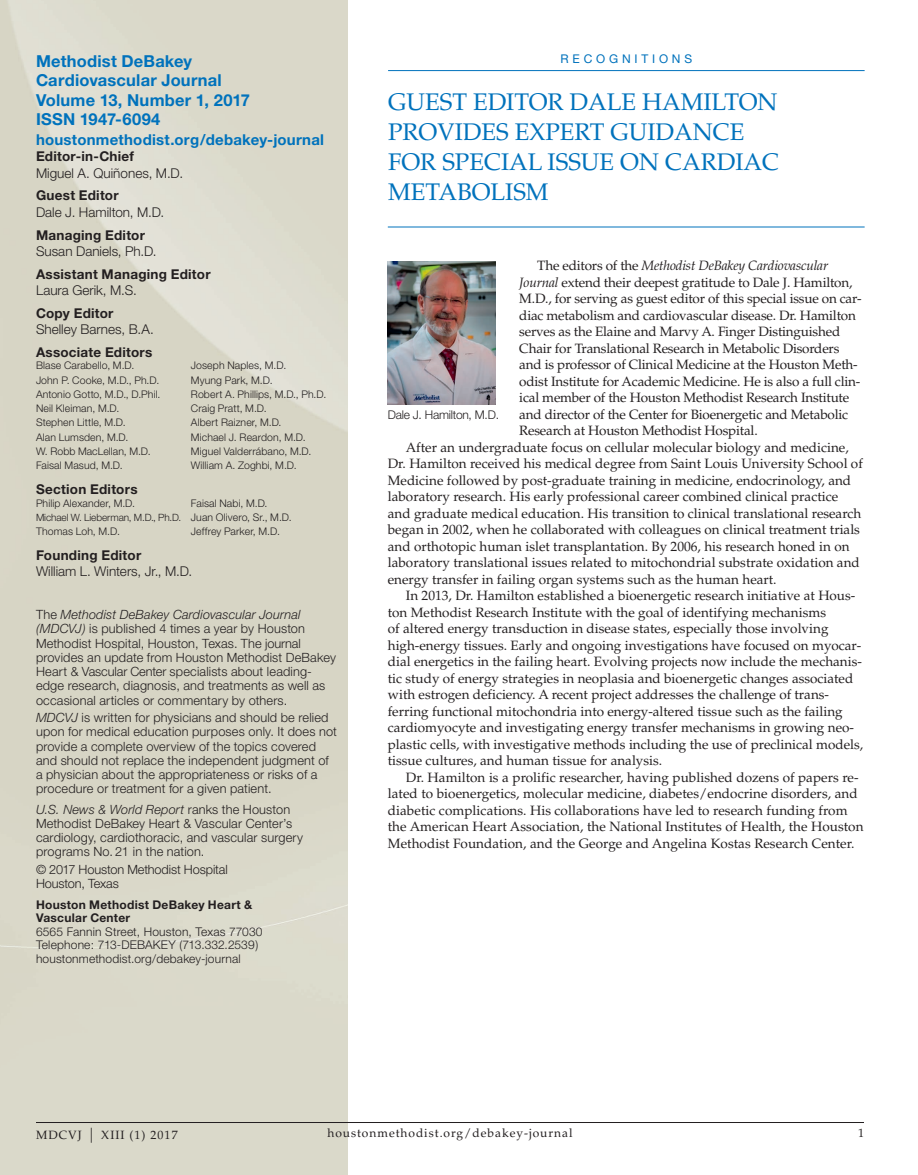
<style>
.page{position:relative;width:918px;height:1175px;background:#fff}
.page>*{position:absolute;margin:0;border:0;box-sizing:border-box;transform-origin:0 0}
.t1{font:24px/30px "Palatino";color:#0072bc}
.t2{font:700 16.5px/19.5px "Helvetica Neue";letter-spacing:.01em;color:#0072bc}
.t3{font:700 15px "Helvetica Neue";letter-spacing:.015em;color:#0072bc}
.t4{font:13.5px "Palatino";color:#231f20}
.t5{font:700 13.5px "Helvetica Neue";letter-spacing:.02em;color:#231f20}
.t6{font:300 13.5px "Helvetica Neue";color:#231f20}
.t7{font:italic 13.5px "Palatino";letter-spacing:-.015em;color:#231f20}
.t8{font:300 12.75px/14.2px "Helvetica Neue";letter-spacing:.01em;color:#231f20}
.t9{font:300 12.75px/14.2px "Helvetica Neue";letter-spacing:-.01em;color:#231f20}
.t10{font:300 12px/13.5px "Helvetica Neue";letter-spacing:.015em;color:#231f20}
.t11{font:12px "Palatino";letter-spacing:.08em;color:#231f20}
.t12{font:700 12px/13.5px "Helvetica Neue";letter-spacing:.02em;color:#231f20}
.t13{font:300 12px "Helvetica Neue";letter-spacing:-.02em;color:#231f20}
.t14{font:12px "Helvetica Neue";letter-spacing:.32em;color:#0072bc}
.t15{font:300 10.5px/14.2px "Helvetica Neue";letter-spacing:.01em;color:#231f20}
.t16{font:300 10.05px "Helvetica Neue";letter-spacing:-.01em;color:#231f20}
.s1{font-style:italic}
.s2{font-style:normal}
.s3{font-weight:300;font-size:15px}
</style>
<div class="page">
<hr style="left:36px;top:1122px;width:828px;height:1px;background:#231f20">
<hr style="left:388px;top:70px;width:477px;height:1px;background:#0072bc">
<hr style="left:388px;top:227px;width:477px;height:1px;background:#0072bc">
<img style="left:388px;top:262px;width:107px;height:142px">
<p class="t2" style="left:36px;top:51px;width:215px">Methodist DeBakey<br>Cardiovascular Journal<br>Volume 13, Number 1, 2017<br>ISSN 1947-6094</p>
<p class="t3" style="left:36px;top:130px;width:290px">houstonmethodist.org/debakey-journal</p>
<p class="t5" style="left:36px;top:148px;width:100px">Editor-in-Chief</p>
<p class="t6" style="left:36px;top:165px;width:149px">Miguel A. Quiñones, M.D.</p>
<p class="t5" style="left:36px;top:187px;width:84px">Guest Editor</p>
<p class="t6" style="left:36px;top:204px;width:130px">Dale J. Hamilton, M.D.</p>
<p class="t5" style="left:36px;top:226px;width:110px">Managing Editor</p>
<p class="t6" style="left:36px;top:243px;width:122px">Susan Daniels, Ph.D.</p>
<p class="t5" style="left:36px;top:265px;width:176px">Assistant Managing Editor</p>
<p class="t6" style="left:36px;top:282px;width:102px">Laura Gerik, M.S.</p>
<p class="t5" style="left:36px;top:304px;width:79px">Copy Editor</p>
<p class="t6" style="left:36px;top:321px;width:119px">Shelley Barnes, B.A.</p>
<p class="t5" style="left:36px;top:343px;width:118px">Associate Editors</p>
<p class="t15" style="left:36px;top:358px;width:126px">Blase Carabello, M.D.<br>John P. Cooke, M.D., Ph.D.<br>Antonio Gotto, M.D., D.Phil.<br>Neil Kleiman, M.D.<br>Stephen Little, M.D.<br>Alan Lumsden, M.D.<br>W. Robb MacLellan, M.D.<br>Faisal Masud, M.D.</p>
<p class="t15" style="left:191px;top:358px;width:137px">Joseph Naples, M.D.<br>Myung Park, M.D.<br>Robert A. Phillips, M.D., Ph.D.<br>Craig Pratt, M.D.<br>Albert Raizner, M.D.<br>Michael J. Reardon, M.D.<br>Miguel Valderrábano, M.D.<br>William A. Zoghbi, M.D.</p>
<p class="t5" style="left:36px;top:481px;width:103px">Section Editors</p>
<p class="t15" style="left:36px;top:495px;width:101px">Philip Alexander, M.D.</p>
<p class="t16" style="left:36px;top:511px;width:147px">Michael W. Lieberman, M.D., Ph.D.</p>
<p class="t15" style="left:36px;top:524px;width:85px">Thomas Loh, M.D.</p>
<p class="t15" style="left:191px;top:495px;width:102px">Faisal Nabi, M.D.<br>Juan Olivero, Sr., M.D.<br>Jeffrey Parker, M.D.</p>
<p class="t5" style="left:36px;top:547px;width:107px">Founding Editor</p>
<p class="t6" style="left:36px;top:563px;width:158px">William L. Winters, Jr., M.D.</p>
<p class="t8" style="left:36px;top:607px;width:301px">The <span class="s1">Methodist DeBakey Cardiovascular Journal (MDCVJ)</span> is published 4 times a year by Houston Methodist Hospital, Houston, Texas. The journal provides an update from Houston Methodist DeBakey Heart &amp; Vascular Center specialists about leading&shy;edge research, diagnosis, and treatments as well as occasional articles or commentary by others.</p>
<p class="t8" style="left:36px;top:710px;width:302px"><span class="s1">MDCVJ</span> is written for physicians and should be relied upon for medical education purposes only. It does not provide a complete overview of the topics covered and should not replace the independent judgment of a physician about the appropriateness or risks of a procedure or treatment for a given patient.</p>
<p class="t8" style="left:36px;top:801px;width:269px"><span class="s1">U.S. News &amp; World Report</span> ranks the Houston Methodist DeBakey Heart &amp; Vascular Center’s cardiology, cardiothoracic, and vascular surgery programs No. 21 in the nation.</p>
<p class="t9" style="left:36px;top:861px;width:193px">© 2017 Houston Methodist Hospital<br>Houston, Texas</p>
<p class="t12" style="left:36px;top:897px;width:218px">Houston Methodist DeBakey Heart &amp;<br>Vascular Center</p>
<p class="t10" style="left:36px;top:924px;width:228px">6565 Fannin Street, Houston, Texas 77030<br>Telephone: 713-DEBAKEY (713.332.2539) houstonmethodist.org/debakey-journal</p>
<p class="t14" style="left:560px;top:52px;width:133px">RECOGNITIONS</p>
<h1 class="t1" style="left:388px;top:87px;width:393px">GUEST EDITOR DALE HAMILTON<br>PROVIDES EXPERT GUIDANCE<br>FOR SPECIAL ISSUE ON CARDIAC<br>METABOLISM</h1>
<p class="t7" style="left:537px;top:258px;width:293px"><span class="s2">The editors of the</span> Methodist DeBakey Cardiovascular</p>
<p class="t4" style="left:519px;top:274px;width:335px"><span class="s1">Journal</span> extend their deepest gratitude to Dale J. Hamilton,</p>
<p class="t4" style="left:519px;top:291px;width:344px">M.D., for serving as guest editor of this special issue on car-</p>
<p class="t4" style="left:519px;top:307px;width:338px">diac metabolism and cardiovascular disease. Dr. Hamilton</p>
<p class="t4" style="left:519px;top:324px;width:322px">serves as the Elaine and Marvy A. Finger Distinguished</p>
<p class="t4" style="left:519px;top:340px;width:322px">Chair for Translational Research in Metabolic Disorders</p>
<p class="t4" style="left:519px;top:356px;width:340px">and is professor of Clinical Medicine at the Houston Meth-</p>
<p class="t4" style="left:519px;top:373px;width:343px">odist Institute for Academic Medicine. He is also a full clin-</p>
<p class="t4" style="left:519px;top:389px;width:331px">ical member of the Houston Methodist Research Institute</p>
<p class="t4" style="left:519px;top:406px;width:330px">and director of the Center for Bioenergetic and Metabolic</p>
<p class="t4" style="left:519px;top:422px;width:240px">Research at Houston Methodist Hospital.</p>
<p class="t4" style="left:406px;top:439px;width:444px">After an undergraduate focus on cellular molecular biology and medicine,</p>
<p class="t4" style="left:388px;top:455px;width:477px">Dr. Hamilton received his medical degree from Saint Louis University School of</p>
<p class="t4" style="left:388px;top:472px;width:465px">Medicine followed by post-graduate training in medicine, endocrinology, and</p>
<p class="t4" style="left:388px;top:488px;width:452px">laboratory research. His early professional career combined clinical practice</p>
<p class="t4" style="left:388px;top:505px;width:475px">and graduate medical education. His transition to clinical translational research</p>
<p class="t4" style="left:388px;top:521px;width:474px">began in 2002, when he collaborated with colleagues on clinical treatment trials</p>
<p class="t4" style="left:388px;top:538px;width:463px">and orthotopic human islet transplantation. By 2006, his research honed in on</p>
<p class="t4" style="left:388px;top:554px;width:473px">laboratory translational issues related to mitochondrial substrate oxidation and</p>
<p class="t4" style="left:388px;top:571px;width:390px">energy transfer in failing organ systems such as the human heart.</p>
<p class="t4" style="left:406px;top:587px;width:451px">In 2013, Dr. Hamilton established a bioenergetic research initiative at Hous-</p>
<p class="t4" style="left:388px;top:604px;width:440px">ton Methodist Research Institute with the goal of identifying mechanisms</p>
<p class="t4" style="left:388px;top:620px;width:442px">of altered energy transduction in disease states, especially those involving</p>
<p class="t4" style="left:388px;top:637px;width:475px">high-energy tissues. Early and ongoing investigations have focused on myocar-</p>
<p class="t4" style="left:388px;top:653px;width:476px">dial energetics in the failing heart. Evolving projects now include the mechanis-</p>
<p class="t4" style="left:388px;top:670px;width:467px">tic study of energy strategies in neoplasia and bioenergetic changes associated</p>
<p class="t4" style="left:388px;top:686px;width:443px">with estrogen deficiency. A recent project addresses the challenge of trans-</p>
<p class="t4" style="left:388px;top:703px;width:456px">ferring functional mitochondria into energy-altered tissue such as the failing</p>
<p class="t4" style="left:388px;top:719px;width:468px">cardiomyocyte and investigating energy transfer mechanisms in growing neo-</p>
<p class="t4" style="left:388px;top:736px;width:477px">plastic cells, with investigative methods including the use of preclinical models,</p>
<p class="t4" style="left:388px;top:752px;width:276px">tissue cultures, and human tissue for analysis.</p>
<p class="t4" style="left:406px;top:769px;width:454px">Dr. Hamilton is a prolific researcher, having published dozens of papers re-</p>
<p class="t4" style="left:388px;top:785px;width:471px">lated to bioenergetics, molecular medicine, diabetes/endocrine disorders, and</p>
<p class="t4" style="left:388px;top:802px;width:461px">diabetic complications. His collaborations have led to research funding from</p>
<p class="t4" style="left:388px;top:818px;width:477px">the American Heart Association, the National Institutes of Health, the Houston</p>
<p class="t4" style="left:388px;top:835px;width:468px">Methodist Foundation, and the George and Angelina Kostas Research Center.</p>
<p class="t13" style="left:388px;top:407px;width:113px">Dale J. Hamilton, M.D.</p>
<p class="t11" style="left:36px;top:1127px;width:143px">MDCVJ <span class="s3">|</span> XIII (1) 2017</p>
<p class="t11" style="left:327px;top:1125px;width:247px">houstonmethodist.org/debakey-journal</p>
<p class="t11" style="left:858px;top:1125px;width:7px">1</p>
</div>
